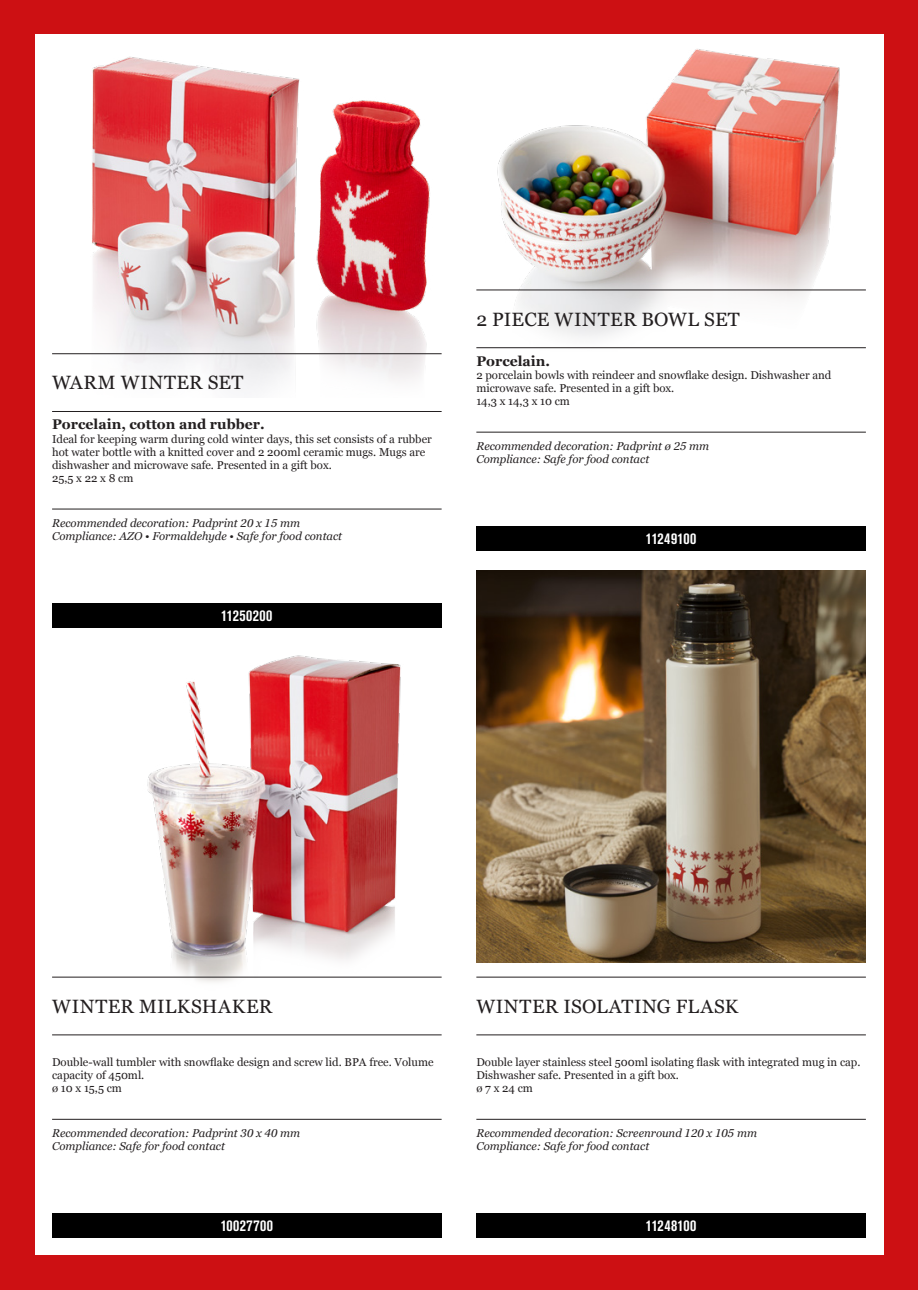
<style>
.page{position:relative;width:918px;height:1290px;background:#cd1013}
.page>*{position:absolute;margin:0;border:0;box-sizing:border-box;transform-origin:0 0}
.t1{font:19.25px "Georgia";letter-spacing:.025em;color:#231f20}
.t2{font:700 condensed 15.75px "Akzidenz Grotesk Pro";letter-spacing:.025em;color:#fff}
.t3{font:700 14px "Georgia";color:#231f20}
.t4{font:11.38px/13.1px "Georgia";color:#231f20}
.t5{font:italic 11.38px/13.1px "Georgia Pro";color:#231f20}
</style>
<div class="page">
<div style="left:35px;top:35px;width:848px;height:1220px;background:#fff"></div>
<img style="left:143px;top:655px;width:264px;height:327px">
<img style="left:491px;top:49px;width:356px;height:300px">
<hr style="left:476px;top:289px;width:390px;height:1px;background:#231f20">
<hr style="left:476px;top:347px;width:390px;height:1px;background:#231f20">
<hr style="left:476px;top:432px;width:390px;height:1px;background:#231f20">
<div style="left:476px;top:526px;width:390px;height:25px;background:#000"></div>
<hr style="left:476px;top:977px;width:390px;height:1px;background:#231f20">
<hr style="left:476px;top:1034px;width:390px;height:1px;background:#231f20">
<hr style="left:476px;top:1119px;width:390px;height:1px;background:#231f20">
<div style="left:476px;top:1213px;width:390px;height:25px;background:#000"></div>
<img style="left:77px;top:56px;width:364px;height:333px">
<hr style="left:52px;top:353px;width:389px;height:1px;background:#231f20">
<hr style="left:52px;top:411px;width:389px;height:1px;background:#231f20">
<hr style="left:52px;top:509px;width:389px;height:1px;background:#231f20">
<div style="left:52px;top:603px;width:389px;height:25px;background:#000"></div>
<hr style="left:52px;top:977px;width:389px;height:1px;background:#231f20">
<hr style="left:52px;top:1034px;width:389px;height:1px;background:#231f20">
<hr style="left:52px;top:1119px;width:389px;height:1px;background:#231f20">
<div style="left:52px;top:1213px;width:389px;height:25px;background:#000"></div>
<img style="left:476px;top:570px;width:390px;height:392px">
<h1 class="t1" style="left:52px;top:371px;width:193px">Warm winter set</h1>
<p class="t3" style="left:52px;top:416px;width:214px">Porcelain, cotton and rubber.</p>
<p class="t4" style="left:52px;top:432px;width:381px">Ideal for keeping warm during cold winter days, this set consists of a rubber hot water bottle with a knitted cover and 2 200ml ceramic mugs. Mugs are dishwasher and microwave safe. Presented in a gift box.<br>25,5 x 22 x 8 cm</p>
<p class="t5" style="left:52px;top:517px;width:292px">Recommended decoration: Padprint 20 x 15 mm<br>Compliance: AZO • Formaldehyde • Safe for food contact</p>
<h2 class="t2" style="left:221px;top:605px;width:53px">11250200</h2>
<h1 class="t1" style="left:476px;top:307px;width:260px">2 piece winter bowl set</h1>
<p class="t3" style="left:476px;top:352px;width:75px">Porcelain.</p>
<p class="t4" style="left:476px;top:368px;width:356px">2 porcelain bowls with reindeer and snowflake design. Dishwasher and microwave safe. Presented in a gift box.<br>14,3 x 14,3 x 10 cm</p>
<p class="t5" style="left:476px;top:440px;width:234px">Recommended decoration: Padprint ø 25 mm<br>Compliance: Safe for food contact</p>
<h2 class="t2" style="left:646px;top:528px;width:52px">11249100</h2>
<h1 class="t1" style="left:52px;top:994px;width:222px">Winter milkshaker</h1>
<h1 class="t1" style="left:476px;top:994px;width:263px">Winter isolating flask</h1>
<p class="t4" style="left:52px;top:1056px;width:383px">Double-wall tumbler with snowflake design and screw lid. BPA free. Volume capacity of 450ml.<br>ø 10 x 15,5 cm</p>
<p class="t5" style="left:52px;top:1127px;width:250px">Recommended decoration: Padprint 30 x 40 mm<br>Compliance: Safe for food contact</p>
<p class="t4" style="left:476px;top:1056px;width:386px">Double layer stainless steel 500ml isolating flask with integrated mug in cap.<br>Dishwasher safe. Presented in a gift box.<br>ø 7 x 24 cm</p>
<p class="t5" style="left:476px;top:1127px;width:282px">Recommended decoration: Screenround 120 x 105 mm<br>Compliance: Safe for food contact</p>
<h2 class="t2" style="left:221px;top:1215px;width:54px">10027700</h2>
<h2 class="t2" style="left:646px;top:1215px;width:52px">11248100</h2>
</div>
